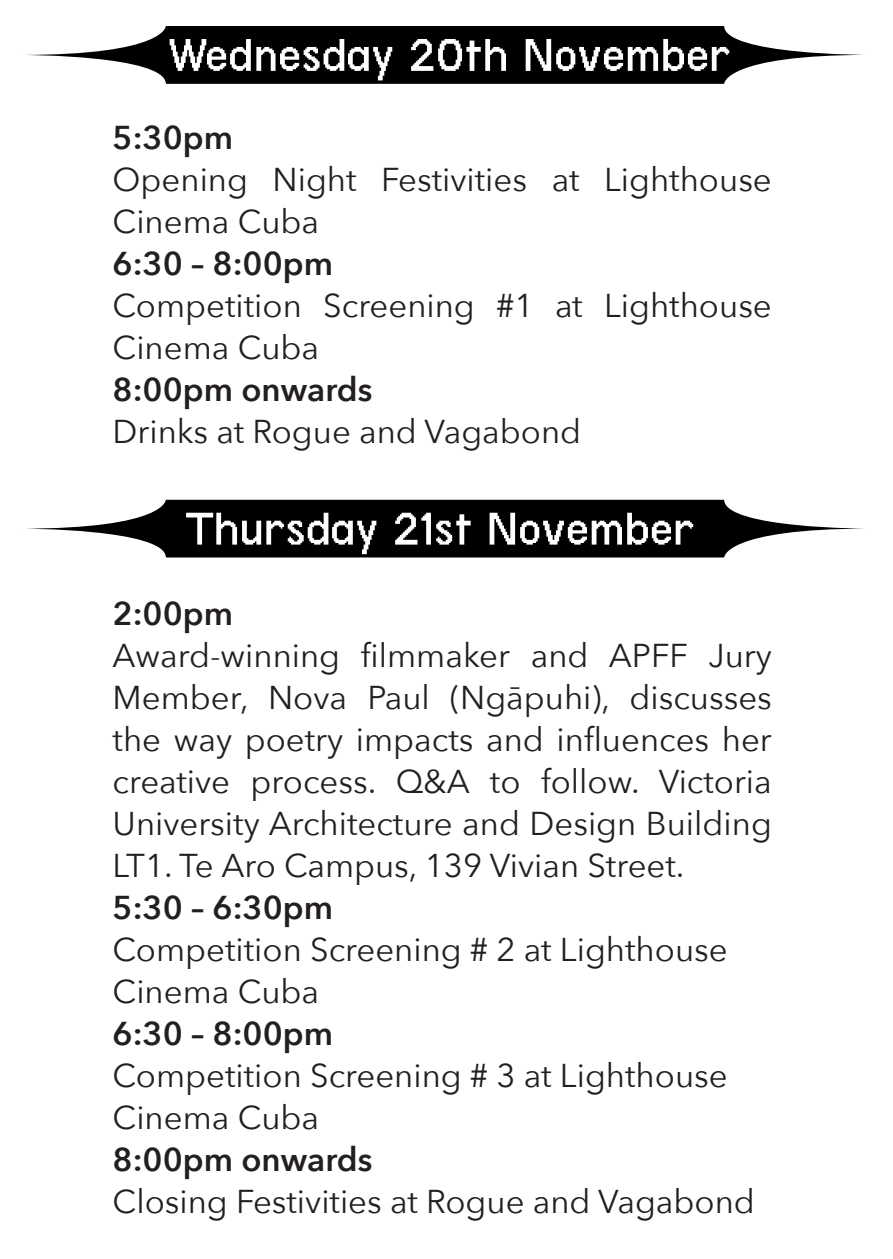
<style>
.page{position:relative;width:893px;height:1259px;background:#fff}
.page>*{position:absolute;margin:0;border:0;box-sizing:border-box;transform-origin:0 0}
.t1{font:51px "Terminal Grotesque";color:#fff}
.t2{font:33px/42px "Avenir Next";color:#231f20}
.t3{font:600 33px "Avenir Next";color:#231f20}
</style>
<div class="page">
<svg style="left:26px;top:26px;width:838px;height:58px;fill:#000"></svg>
<svg style="left:26px;top:500px;width:838px;height:57px;fill:#000"></svg>
<p class="t1" style="left:168px;top:29px;width:564px">Wednesday 20th November</p>
<p class="t3" style="left:113px;top:109px;width:122px">5:30pm</p>
<p class="t2" style="left:113px;top:157px;width:661px">Opening Night Festivities at Lighthouse<br>Cinema Cuba</p>
<p class="t3" style="left:113px;top:235px;width:222px">6:30 – 8:00pm</p>
<p class="t2" style="left:113px;top:283px;width:661px">Competition Screening #1 at Lighthouse<br>Cinema Cuba</p>
<p class="t3" style="left:113px;top:361px;width:261px">8:00pm onwards</p>
<p class="t2" style="left:113px;top:409px;width:470px">Drinks at Rogue and Vagabond</p>
<p class="t1" style="left:186px;top:503px;width:510px">Thursday 21st November</p>
<p class="t3" style="left:113px;top:585px;width:122px">2:00pm</p>
<p class="t2" style="left:113px;top:633px;width:661px;text-align:justify">Award-winning filmmaker and APFF Jury Member, Nova Paul (Ngāpuhi), discusses the way poetry impacts and influences her creative process. Q&amp;A to follow. Victoria University Architecture and Design Building LT1. Te Aro Campus, 139 Vivian Street.</p>
<p class="t3" style="left:113px;top:879px;width:222px">5:30 – 6:30pm</p>
<p class="t2" style="left:113px;top:927px;width:617px">Competition Screening # 2 at Lighthouse<br>Cinema Cuba</p>
<p class="t3" style="left:113px;top:1005px;width:222px">6:30 – 8:00pm</p>
<p class="t2" style="left:113px;top:1053px;width:617px">Competition Screening # 3 at Lighthouse<br>Cinema Cuba</p>
<p class="t3" style="left:113px;top:1131px;width:261px">8:00pm onwards</p>
<p class="t2" style="left:113px;top:1179px;width:644px">Closing Festivities at Rogue and Vagabond</p>
</div>
